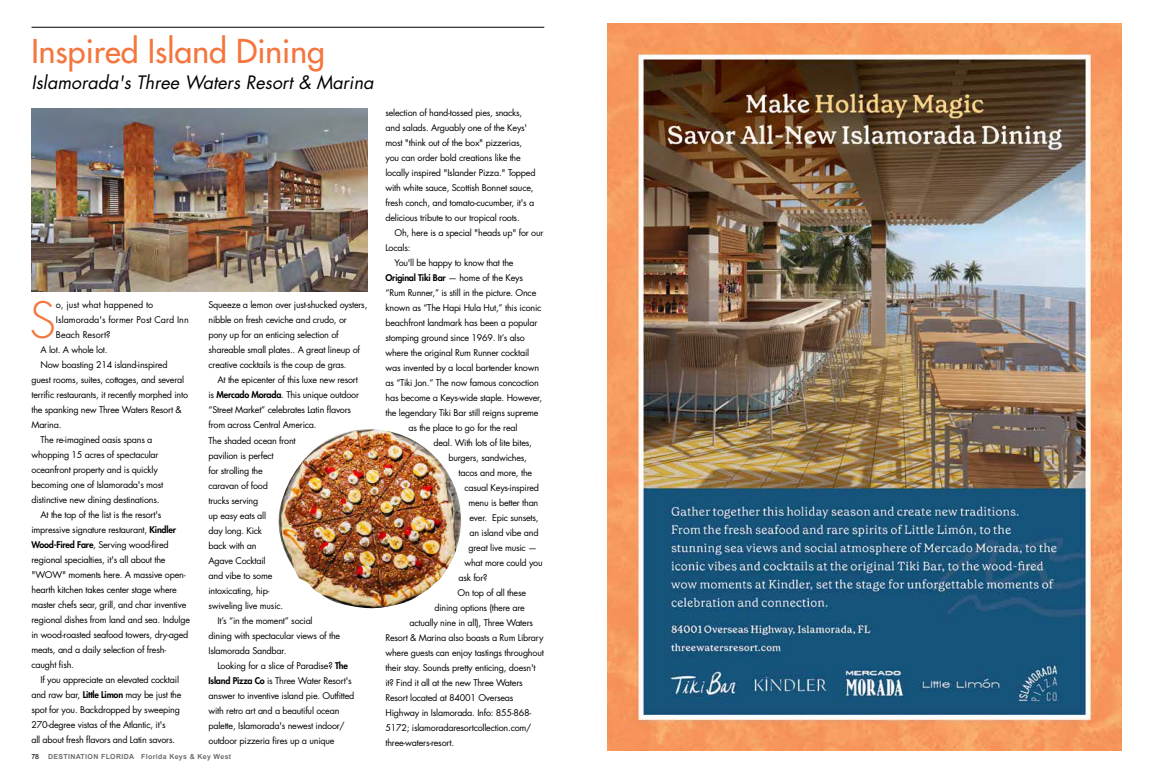
<style>
.page{position:relative;width:1152px;height:774px;background:#fff}
.page>*{position:absolute;margin:0;border:0;box-sizing:border-box;transform-origin:0 0}
.t1{font:300 48.8px "Futura Std";color:#f4763e}
.t2{font:500 32px "Futura Std";color:#f4763e}
.t3{font:italic 18px "Futura Std";color:#000}
.t4{font:9px/15px "Futura Std";letter-spacing:-.025em;color:#000}
.t5{font:9px "Futura Std";color:#000}
.t6{font:800 9px "Futura Std";letter-spacing:-.025em;color:#000}
.t7{font:700 7px "Arial";letter-spacing:.05em;color:#6d6e71}
.t8{font:7px "Arial";color:#000}
.s1{font-weight:800}
.s2{font-weight:400}
</style>
<div class="page">
<img style="left:608px;top:23px;width:513px;height:727px">
<hr style="left:32px;top:27px;width:512px;height:1px;background:#000">
<img style="left:278px;top:429px;width:183px;height:180px">
<img style="left:32px;top:109px;width:336px;height:183px">
<h2 class="t2" style="left:32px;top:31px;width:295px">Inspired Island Dining</h2>
<h3 class="t3" style="left:32px;top:71px;width:344px">Islamorada's Three Waters Resort &amp; Marina</h3>
<h1 class="t1" style="left:29px;top:291px;width:28px">S</h1>
<p class="t5" style="left:56px;top:299px;width:99px">o, just what happened to</p>
<p class="t5" style="left:56px;top:314px;width:134px">Islamorada's former Post Card Inn</p>
<p class="t5" style="left:56px;top:329px;width:56px">Beach Resort?</p>
<p class="t4" style="left:41px;top:343px;width:69px">A lot. A whole lot.</p>
<p class="t4" style="left:41px;top:358px;width:129px">Now boasting 214 island-inspired</p>
<p class="t4" style="left:32px;top:373px;width:154px">guest rooms, suites, cottages, and several</p>
<p class="t4" style="left:32px;top:388px;width:158px">terrific restaurants, it recently morphed into</p>
<p class="t4" style="left:32px;top:403px;width:152px">the spanking new Three Waters Resort &amp;</p>
<p class="t4" style="left:32px;top:418px;width:31px">Marina.</p>
<p class="t4" style="left:41px;top:433px;width:113px">The re-imagined oasis spans a</p>
<p class="t4" style="left:32px;top:448px;width:129px">whopping 15 acres of spectacular</p>
<p class="t4" style="left:32px;top:463px;width:128px">oceanfront property and is quickly</p>
<p class="t4" style="left:32px;top:478px;width:133px">becoming one of Islamorada's most</p>
<p class="t4" style="left:32px;top:493px;width:129px">distinctive new dining destinations.</p>
<p class="t4" style="left:41px;top:508px;width:122px">At the top of the list is the resort's</p>
<p class="t4" style="left:32px;top:523px;width:146px">impressive signature restaurant, <span class="s1">Kindler</span></p>
<p class="t4" style="left:32px;top:538px;width:139px"><span class="s1">Wood-Fired Fare</span>, Serving wood-fired</p>
<p class="t4" style="left:32px;top:553px;width:136px">regional specialties, it's all about the</p>
<p class="t4" style="left:32px;top:568px;width:156px">"WOW" moments here. A massive open-</p>
<p class="t4" style="left:32px;top:583px;width:147px">hearth kitchen takes center stage where</p>
<p class="t4" style="left:32px;top:598px;width:156px">master chefs sear, grill, and char inventive</p>
<p class="t4" style="left:32px;top:613px;width:160px">regional dishes from land and sea. Indulge</p>
<p class="t4" style="left:32px;top:628px;width:158px">in wood-roasted seafood towers, dry-aged</p>
<p class="t4" style="left:32px;top:643px;width:136px">meats, and a daily selection of fresh-</p>
<p class="t4" style="left:32px;top:658px;width:44px">caught fish.</p>
<p class="t4" style="left:41px;top:673px;width:140px">If you appreciate an elevated cocktail</p>
<p class="t4" style="left:32px;top:688px;width:151px">and raw bar, <span class="s1">Little Limon</span> may be just the</p>
<p class="t4" style="left:32px;top:703px;width:150px">spot for you. Backdropped by sweeping</p>
<p class="t4" style="left:32px;top:718px;width:136px">270-degree vistas of the Atlantic, it's</p>
<p class="t4" style="left:32px;top:733px;width:145px">all about fresh flavors and Latin savors.</p>
<p class="t4" style="left:209px;top:298px;width:160px">Squeeze a lemon over just-shucked oysters, nibble on fresh ceviche and crudo, or pony up for an enticing selection of shareable small plates.. A great lineup of creative cocktails is the coup de gras.</p>
<p class="t4" style="left:218px;top:373px;width:142px">At the epicenter of this luxe new resort</p>
<p class="t4" style="left:209px;top:388px;width:152px">is <span class="s1">Mercado Morada</span>. This unique outdoor</p>
<p class="t4" style="left:209px;top:403px;width:144px">“Street Market” celebrates Latin flavors</p>
<p class="t4" style="left:209px;top:418px;width:110px">from across Central America.</p>
<p class="t4" style="left:209px;top:433px;width:89px">The shaded ocean front</p>
<p class="t4" style="left:209px;top:448px;width:67px">pavilion is perfect</p>
<p class="t4" style="left:209px;top:463px;width:56px">for strolling the</p>
<p class="t4" style="left:209px;top:478px;width:61px">caravan of food</p>
<p class="t4" style="left:209px;top:493px;width:51px">trucks serving</p>
<p class="t4" style="left:209px;top:508px;width:59px">up easy eats all</p>
<p class="t4" style="left:209px;top:523px;width:55px">day long. Kick</p>
<p class="t4" style="left:209px;top:538px;width:50px">back with an</p>
<p class="t4" style="left:209px;top:553px;width:59px">Agave Cocktail</p>
<p class="t4" style="left:209px;top:568px;width:65px">and vibe to some</p>
<p class="t4" style="left:209px;top:583px;width:63px">intoxicating, hip-</p>
<p class="t4" style="left:209px;top:598px;width:76px">swiveling live music.</p>
<p class="t4" style="left:218px;top:613px;width:97px">It’s “in the moment” social</p>
<p class="t4" style="left:209px;top:628px;width:133px">dining with spectacular views of the</p>
<p class="t4" style="left:209px;top:643px;width:80px">Islamorada Sandbar.</p>
<p class="t4" style="left:218px;top:658px;width:132px">Looking for a slice of Paradise? <span class="s1">The</span></p>
<p class="t4" style="left:209px;top:673px;width:145px"><span class="s1">Island Pizza Co</span> is Three Water Resort's</p>
<p class="t4" style="left:209px;top:688px;width:147px">answer to inventive island pie. Outfitted</p>
<p class="t4" style="left:209px;top:703px;width:132px">with retro art and a beautiful ocean</p>
<p class="t4" style="left:209px;top:718px;width:138px">palette, Islamorada's newest indoor/</p>
<p class="t4" style="left:209px;top:733px;width:128px">outdoor pizzeria fires up a unique</p>
<p class="t8" style="left:31px;top:752px;width:9px">78</p>
<p class="t7" style="left:48px;top:752px;width:185px">DESTINATION FLORIDA Florida Keys &amp; Key West</p>
<p class="t4" style="left:386px;top:105px;width:152px">selection of hand-tossed pies, snacks, and salads. Arguably one of the Keys' most "think out of the box" pizzerias, you can order bold creations like the locally inspired "Islander Pizza." Topped with white sauce, Scottish Bonnet sauce, fresh conch, and tomato-cucumber, it's a delicious tribute to our tropical roots.</p>
<p class="t4" style="left:395px;top:225px;width:150px">Oh, here is a special "heads up" for our</p>
<p class="t4" style="left:386px;top:240px;width:26px">Locals:</p>
<p class="t4" style="left:395px;top:255px;width:121px">You'll be happy to know that the</p>
<p class="t6" style="left:386px;top:272px;width:139px">Original Tiki Bar <span class="s2">— home of the Keys</span></p>
<p class="t4" style="left:386px;top:285px;width:152px">“Rum Runner,” is still in the picture. Once</p>
<p class="t4" style="left:386px;top:300px;width:158px">known as “The Hapi Hula Hut,” this iconic</p>
<p class="t4" style="left:386px;top:315px;width:153px">beachfront landmark has been a popular</p>
<p class="t4" style="left:386px;top:330px;width:141px">stomping ground since 1969. It’s also</p>
<p class="t4" style="left:386px;top:345px;width:145px">where the original Rum Runner cocktail</p>
<p class="t4" style="left:386px;top:360px;width:155px">was invented by a local bartender known</p>
<p class="t4" style="left:386px;top:375px;width:155px">as “Tiki Jon.” The now famous concoction</p>
<p class="t4" style="left:386px;top:390px;width:158px">has become a Keys-wide staple. However,</p>
<p class="t4" style="left:386px;top:405px;width:155px">the legendary Tiki Bar still reigns supreme</p>
<p class="t4" style="left:409px;top:420px;width:110px">as the place to go for the real</p>
<p class="t4" style="left:434px;top:435px;width:100px">deal. With lots of lite bites,</p>
<p class="t4" style="left:449px;top:450px;width:80px">burgers, sandwiches,</p>
<p class="t4" style="left:459px;top:465px;width:75px">tacos and more, the</p>
<p class="t4" style="left:465px;top:480px;width:76px">casual Keys-inspired</p>
<p class="t4" style="left:469px;top:495px;width:71px">menu is better than</p>
<p class="t4" style="left:470px;top:510px;width:71px">ever. Epic sunsets,</p>
<p class="t4" style="left:470px;top:525px;width:71px">an island vibe and</p>
<p class="t4" style="left:469px;top:540px;width:70px">great live music —</p>
<p class="t4" style="left:465px;top:555px;width:80px">what more could you</p>
<p class="t4" style="left:459px;top:570px;width:31px">ask for?</p>
<p class="t4" style="left:458px;top:585px;width:70px">On top of all these</p>
<p class="t4" style="left:435px;top:600px;width:92px">dining options (there are</p>
<p class="t4" style="left:410px;top:615px;width:125px">actually nine in all), Three Waters</p>
<p class="t4" style="left:386px;top:630px;width:160px">Resort &amp; Marina also boasts a Rum Library</p>
<p class="t4" style="left:386px;top:645px;width:160px">where guests can enjoy tastings throughout</p>
<p class="t4" style="left:386px;top:660px;width:152px">their stay. Sounds pretty enticing, doesn't</p>
<p class="t4" style="left:386px;top:675px;width:139px">it? Find it all at the new Three Waters</p>
<p class="t4" style="left:386px;top:690px;width:129px">Resort located at 84001 Overseas</p>
<p class="t4" style="left:386px;top:705px;width:147px">Highway in Islamorada. Info: 855-868-</p>
<p class="t4" style="left:386px;top:720px;width:147px">5172; islamoradaresortcollection.com/</p>
<p class="t4" style="left:386px;top:735px;width:70px">three-waters-resort.</p>
</div>
